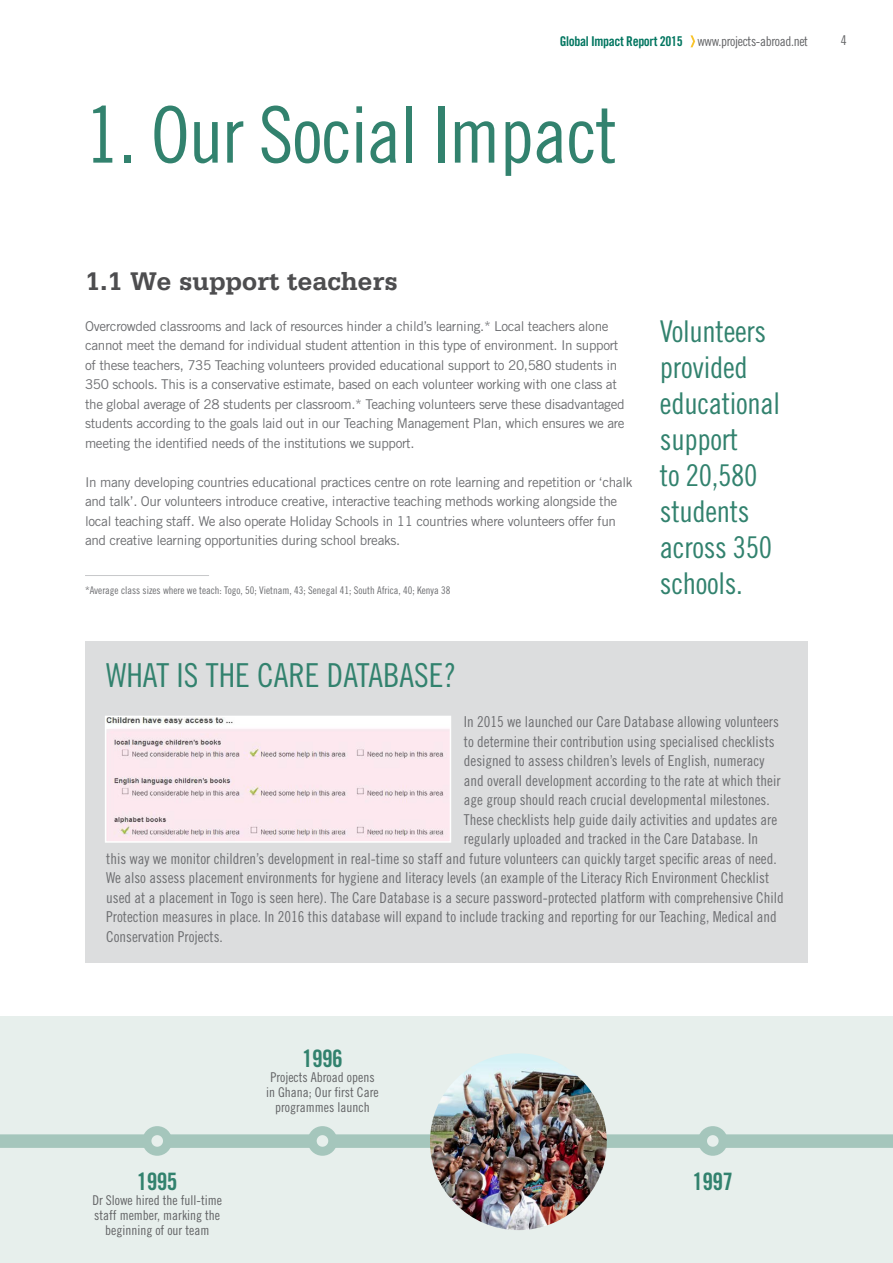
<style>
.page{position:relative;width:893px;height:1263px;background:#fff}
.page>*{position:absolute;margin:0;border:0;box-sizing:border-box;transform-origin:0 0}
.t1{font:78px "Trade Gothic LT Std Cn 18";letter-spacing:-.015em;color:#32826e}
.t2{font:33px "Trade Gothic LT Std Cn 18";color:#32826e}
.t3{font:30px/36px "Trade Gothic LT Std Cn 18";letter-spacing:-.01em;color:#32826e}
.t4{font:700 27px "Serifa Std";color:#4d4d4f}
.t5{font:24px "Trade Gothic LT Std Bd Cn 20";letter-spacing:-.03em;color:#32826e}
.t6{font:15px "Trade Gothic LT Std Cn 18";color:#6d6e71}
.t7{font:13.5px/19.5px "Trade Gothic LT Std";letter-spacing:-.025em;color:#6d6e71}
.t8{font:13.5px/15px "Trade Gothic LT Std Cn 18";color:#636466;text-align:center}
.t9{font:13.5px "Trade Gothic LT Std Cn 18";letter-spacing:-.025em;color:#636466}
.t10{font:10.5px "Trade Gothic LT Std Cn 18";color:#6d6e71}
.s1{font-family:"Trade Gothic LT Std Bd Cn 20";color:#01755f}
</style>
<div class="page">
<div style="left:0;top:1016px;width:893px;height:247px;background:#e7efec"></div>
<svg style="left:690px;top:35px;width:5px;height:12px"></svg>
<div style="left:0;top:1134px;width:893px;height:14px;background:#a5c6bc"></div>
<div style="left:85px;top:641px;width:723px;height:322px;background:#dcddde"></div>
<div style="left:702px;top:1130px;width:21px;height:21px;background:#e7efec;border-radius:50%"></div>
<div style="left:698px;top:1126px;width:30px;height:30px;border:9px solid #a5c6bc;border-radius:50%"></div>
<div style="left:147px;top:1130px;width:21px;height:21px;background:#e7efec;border-radius:50%"></div>
<div style="left:142px;top:1126px;width:30px;height:30px;border:9px solid #a5c6bc;border-radius:50%"></div>
<div style="left:312px;top:1130px;width:21px;height:21px;background:#e7efec;border-radius:50%"></div>
<div style="left:308px;top:1126px;width:29px;height:30px;border:9px solid #a5c6bc;border-radius:50%"></div>
<img style="left:430px;top:1053px;width:177px;height:177px;border-radius:88px">
<img style="left:108px;top:719px;width:340px;height:121px">
<div style="left:105px;top:716px;width:346px;height:127px;border:2px solid #fff"></div>
<hr style="left:85px;top:575px;width:124px;height:1px;background:#c7c8ca">
<p class="t9" style="left:560px;top:33px;width:250px"><span class="s1">Global Impact Report 2015</span> www.projects-abroad.net</p>
<p class="t8" style="left:841px;top:32px;width:7px">4</p>
<h1 class="t1" style="left:85px;top:89px;width:534px">1. Our Social Impact</h1>
<h3 class="t4" style="left:85px;top:265px;width:315px">1.1 We support teachers</h3>
<p class="t7" style="left:85px;top:316px;width:541px">Overcrowded classrooms and lack of resources hinder a child’s learning.* Local teachers alone cannot meet the demand for individual student attention in this type of environment. In support of these teachers, 735 Teaching volunteers provided educational support to 20,580 students in 350 schools. This is a conservative estimate, based on each volunteer working with one class at the global average of 28 students per classroom.* Teaching volunteers serve these disadvantaged students according to the goals laid out in our Teaching Management Plan, which ensures we are meeting the identified needs of the institutions we support.</p>
<p class="t7" style="left:85px;top:472px;width:549px">In many developing countries educational practices centre on rote learning and repetition or ‘chalk and talk’. Our volunteers introduce creative, interactive teaching methods working alongside the local teaching staff. We also operate Holiday Schools in 11 countries where volunteers offer fun and creative learning opportunities during school breaks.</p>
<p class="t10" style="left:85px;top:584px;width:367px">*Average class sizes where we teach: Togo, 50; Vietnam, 43; Senegal 41; South Africa, 40; Kenya 38</p>
<h2 class="t2" style="left:106px;top:655px;width:253px">What is the Care Database</h2>
<h2 class="t2" style="left:443px;top:655px;width:14px">?</h2>
<h3 class="t3" style="left:660px;top:313px;width:122px">Volunteers provided educational support<br>to 20,580 students across 350</h3>
<h3 class="t3" style="left:660px;top:565px;width:84px">schools.</h3>
<p class="t6" style="left:464px;top:713px;width:316px">In 2015 we launched our Care Database allowing volunteers</p>
<p class="t6" style="left:464px;top:732px;width:312px">to determine their contribution using specialised checklists</p>
<p class="t6" style="left:464px;top:752px;width:302px">designed to assess children’s levels of English, numeracy</p>
<p class="t6" style="left:464px;top:771px;width:318px">and overall development according to the rate at which their</p>
<p class="t6" style="left:464px;top:791px;width:307px">age group should reach crucial developmental milestones.</p>
<p class="t6" style="left:464px;top:810px;width:315px">These checklists help guide daily activities and updates are</p>
<p class="t6" style="left:464px;top:830px;width:296px">regularly uploaded and tracked in the Care Database. In</p>
<p class="t6" style="left:106px;top:849px;width:672px">this way we monitor children’s development in real-time so staff and future volunteers can quickly target specific areas of need.</p>
<p class="t6" style="left:106px;top:869px;width:664px">We also assess placement environments for hygiene and literacy levels (an example of the Literacy Rich Environment Checklist</p>
<p class="t6" style="left:106px;top:888px;width:679px">used at a placement in Togo is seen here). The Care Database is a secure password-protected platform with comprehensive Child</p>
<p class="t6" style="left:106px;top:908px;width:672px">Protection measures in place. In 2016 this database will expand to include tracking and reporting for our Teaching, Medical and</p>
<p class="t6" style="left:106px;top:927px;width:118px">Conservation Projects.</p>
<h3 class="t5" style="left:302px;top:1044px;width:42px">1996</h3>
<p class="t8" style="left:266px;top:1069px;width:114px">Projects Abroad opens in Ghana; Our first Care programmes launch</p>
<h3 class="t5" style="left:137px;top:1166px;width:42px">1995</h3>
<h3 class="t5" style="left:693px;top:1166px;width:42px">1997</h3>
<p class="t8" style="left:92px;top:1192px;width:131px">Dr Slowe hired the full-time staff member, marking the beginning of our team</p>
</div>
